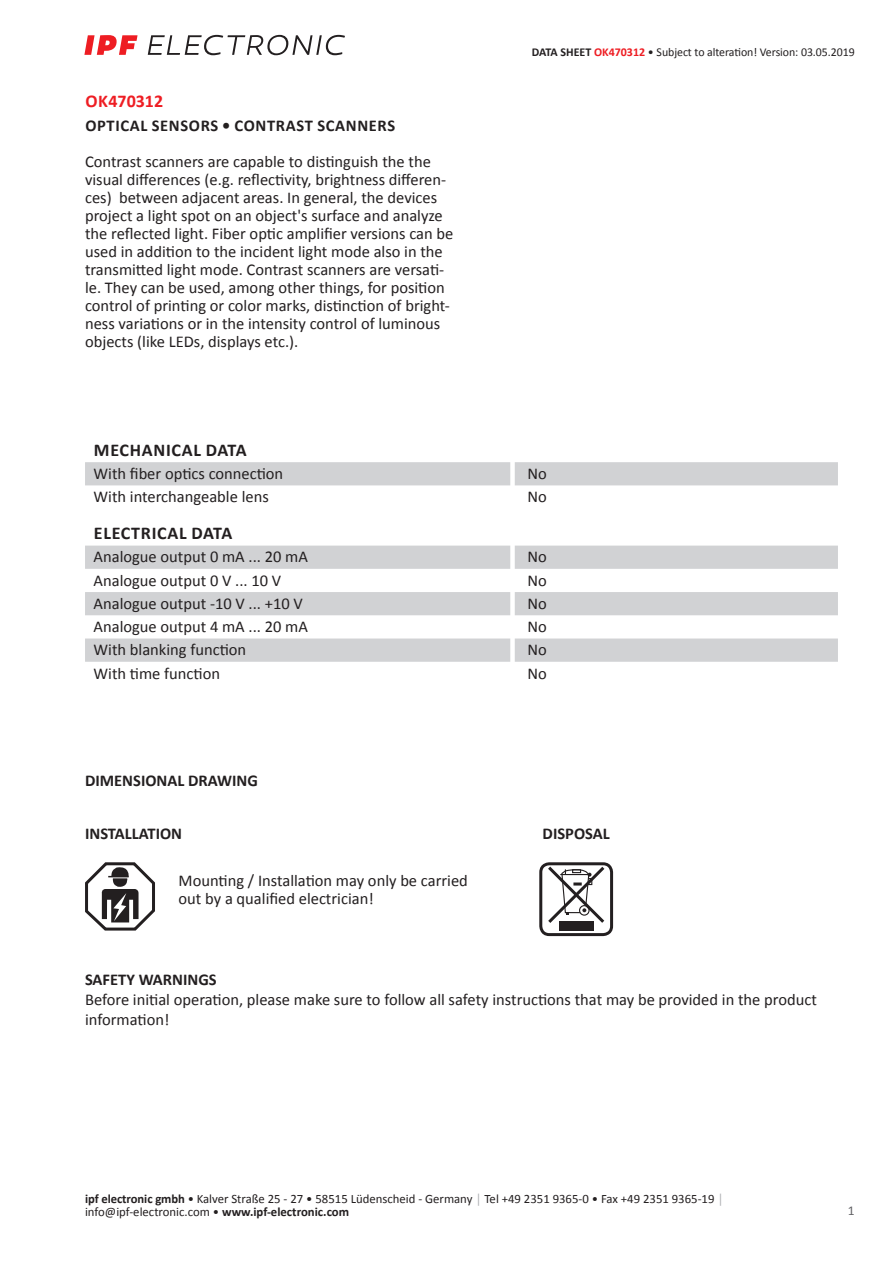
<style>
.page{position:relative;width:893px;height:1263px;background:#fff}
.page>*{position:absolute;margin:0;border:0;box-sizing:border-box;transform-origin:0 0}
.t1{font:700 18px "Calibri";letter-spacing:.04em;color:#231f20}
.t2{font:700 18px "Calibri";color:#ee1d23}
.t3{font:16.5px/18px "Calibri";color:#231f20}
.t4{font:700 16.5px "Calibri";color:#231f20}
.t5{font:700 16.5px "Calibri";letter-spacing:.04em;color:#231f20}
.t6{font:13.5px "Calibri";color:#636366}
.t7{font:12.75px/12.6px "Calibri";color:#231f20}
.t8{font:12px "Calibri";letter-spacing:-.005em;color:#231f20}
.s1{font-weight:700}
.s2{font-weight:700;color:#ee1d23}
.s3{color:#a8a9ad}
</style>
<div class="page">
<svg style="left:148px;top:35px;width:197px;height:20px"></svg>
<svg style="left:84px;top:35px;width:54px;height:20px"></svg>
<div style="left:85px;top:462px;width:753px;height:23px;background:#d1d2d4"></div>
<svg style="left:85px;top:546px;width:753px;height:116px;fill:#d1d2d4"></svg>
<svg style="left:85px;top:862px;width:70px;height:69px"></svg>
<div style="left:539px;top:862px;width:74px;height:74px;border:3px solid #231f20;border-radius:9px"></div>
<div style="left:559px;top:921px;width:35px;height:9px;background:#231f20"></div>
<svg style="left:545px;top:863px;width:63px;height:60px"></svg>
<p class="t2" style="left:85px;top:88px;width:79px">OK470312</p>
<p class="t5" style="left:85px;top:114px;width:311px">OPTICAL SENSORS • CONTRAST SCANNERS</p>
<p class="t3" style="left:85px;top:152px;width:370px">Contrast scanners are capable to distinguish the the visual differences (e.g. reflectivity, brightness differen&shy;ces) between adjacent areas. In general, the devices project a light spot on an object's surface and analyze the reflected light. Fiber optic amplifier versions can be used in addition to the incident light mode also in the transmitted light mode. Contrast scanners are versati&shy;le. They can be used, among other things, for position control of printing or color marks, distinction of bright&shy;ness variations or in the intensity control of luminous objects (like LEDs, displays etc.).</p>
<p class="t8" style="left:532px;top:44px;width:324px"><span class="s1">DATA SHEET</span> <span class="s2">OK470312</span> • Subject to alteration! Version: 03.05.2019</p>
<p class="t1" style="left:94px;top:437px;width:154px">MECHANICAL DATA</p>
<p class="t3" style="left:94px;top:464px;width:191px">With fiber optics connection</p>
<p class="t3" style="left:527px;top:464px;width:21px">No</p>
<p class="t3" style="left:94px;top:487px;width:177px">With interchangeable lens</p>
<p class="t3" style="left:527px;top:487px;width:21px">No</p>
<p class="t1" style="left:94px;top:520px;width:140px">ELECTRICAL DATA</p>
<p class="t3" style="left:94px;top:547px;width:216px">Analogue output 0 mA ... 20 mA</p>
<p class="t3" style="left:527px;top:547px;width:21px">No</p>
<p class="t3" style="left:94px;top:571px;width:189px">Analogue output 0 V ... 10 V</p>
<p class="t3" style="left:527px;top:571px;width:21px">No</p>
<p class="t3" style="left:94px;top:594px;width:211px">Analogue output -10 V ... +10 V</p>
<p class="t3" style="left:527px;top:594px;width:21px">No</p>
<p class="t3" style="left:94px;top:617px;width:216px">Analogue output 4 mA ... 20 mA</p>
<p class="t3" style="left:527px;top:617px;width:21px">No</p>
<p class="t3" style="left:94px;top:640px;width:154px">With blanking function</p>
<p class="t3" style="left:527px;top:640px;width:21px">No</p>
<p class="t3" style="left:94px;top:664px;width:128px">With time function</p>
<p class="t3" style="left:527px;top:664px;width:21px">No</p>
<p class="t4" style="left:85px;top:768px;width:174px">DIMENSIONAL DRAWING</p>
<p class="t4" style="left:85px;top:821px;width:99px">INSTALLATION</p>
<p class="t4" style="left:543px;top:821px;width:69px">DISPOSAL</p>
<p class="t3" style="left:179px;top:871px;width:291px">Mounting / Installation may only be carried out by a qualified electrician!</p>
<p class="t4" style="left:85px;top:968px;width:133px">SAFETY WARNINGS</p>
<p class="t3" style="left:85px;top:989px;width:733px;line-height:19.8px">Before initial operation, please make sure to follow all safety instructions that may be provided in the product information!</p>
<p class="t7" style="left:85px;top:1192px;width:640px"><span class="s1">ipf electronic gmbh</span> • Kalver Straße 25 - 27 • 58515 Lüdenscheid - Germany <span class="s3">│</span> Tel +49 2351 9365-0 • Fax +49 2351 9365-19 <span class="s3">│ </span>info@ipf-electronic.com • <span class="s1">www.ipf-electronic.com</span></p>
<p class="t6" style="left:848px;top:1201px;width:8px">1</p>
</div>
